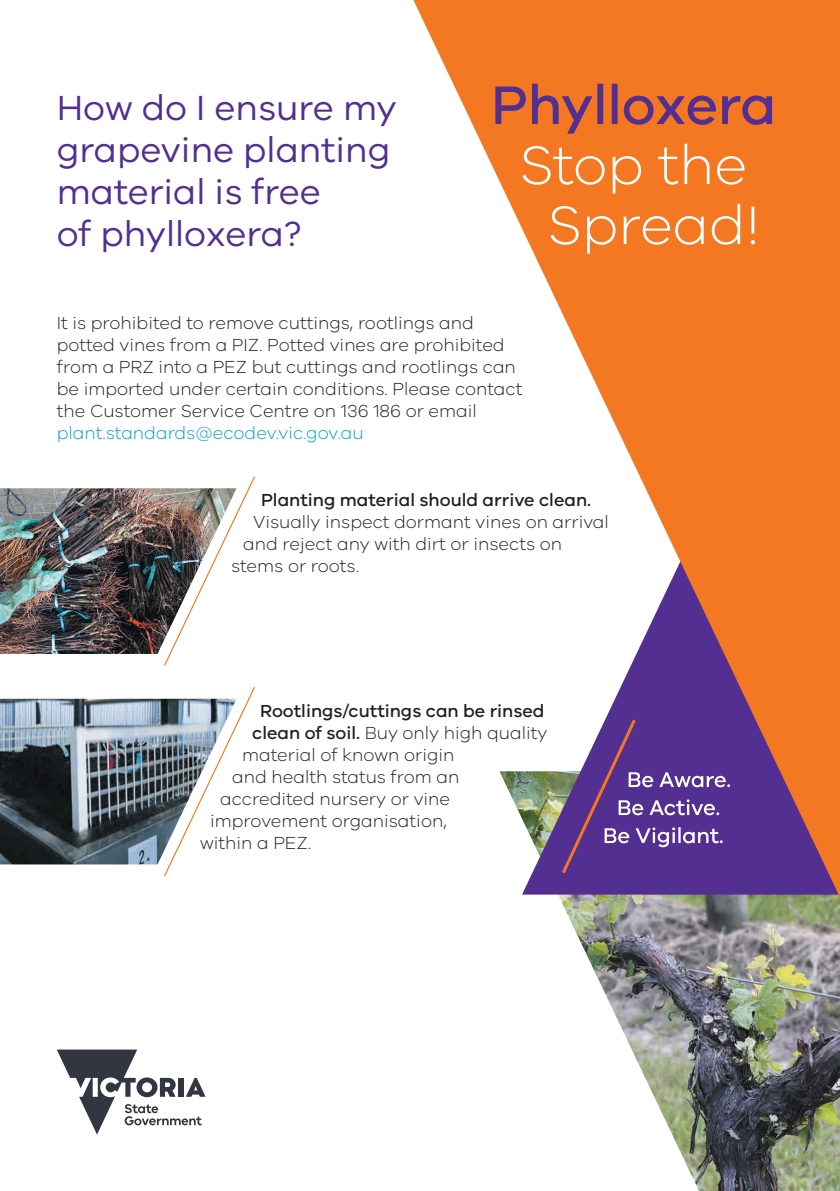
<style>
.page{position:relative;width:840px;height:1191px;background:#fff}
.page>*{position:absolute;margin:0;border:0;box-sizing:border-box;transform-origin:0 0}
.Main_head{font:36px/42px "VIC";color:#522f90}
.body_text{font:300 18px/22px "VIC";color:#231f20}
.body_text-2{font:500 18px "VIC";color:#231f20}
.s1{color:#009fda}
.s2{font-weight:500}
</style>
<div class="page">
<img style="left:559px;top:897px;width:280px;height:294px">
<svg style="left:413px;top:0;width:426px;height:897px"></svg>
<svg style="left:550px;top:204px;width:204px;height:50px;background:#f58a40"></svg>
<svg style="left:522px;top:144px;width:222px;height:50px;background:#f5893f"></svg>
<svg style="left:495px;top:84px;width:276px;height:50px;background:#c8633e"></svg>
<svg style="left:57px;top:1049px;width:148px;height:85px"></svg>
<svg style="left:164px;top:476px;width:91px;height:190px"></svg>
<img style="left:0;top:698px;width:163px;height:166px">
<svg style="left:163px;top:687px;width:92px;height:190px"></svg>
<img style="left:0;top:488px;width:236px;height:166px">
<p class="Main_head" style="left:57px;top:86px;width:341px">How do I ensure my grapevine planting material is free<br>of phylloxera?</p>
<p class="body_text" style="left:57px;top:312px;width:467px">It is prohibited to remove cuttings, rootlings and potted vines from a PIZ. Potted vines are prohibited from a PRZ into a PEZ but cuttings and rootlings can be imported under certain conditions. Please contact the Customer Service Centre on 136 186 or email <span class="s1">plant.standards@ecodev.vic.gov.au</span></p>
<p class="body_text-2" style="left:261px;top:489px;width:331px">Planting material should arrive clean.</p>
<p class="body_text" style="left:253px;top:510px;width:357px">Visually inspect dormant vines on arrival</p>
<p class="body_text" style="left:243px;top:532px;width:320px">and reject any with dirt or insects on</p>
<p class="body_text" style="left:231px;top:554px;width:129px">stems or roots.</p>
<p class="body_text-2" style="left:260px;top:700px;width:286px">Rootlings/cuttings can be rinsed</p>
<p class="body_text" style="left:252px;top:721px;width:296px"><span class="s2">clean of soil.</span> Buy only high quality</p>
<p class="body_text" style="left:242px;top:743px;width:214px">material of known origin</p>
<p class="body_text" style="left:232px;top:765px;width:228px">and health status from an</p>
<p class="body_text" style="left:220px;top:787px;width:231px">accredited nursery or vine</p>
<p class="body_text" style="left:210px;top:809px;width:238px">improvement organisation,</p>
<p class="body_text" style="left:200px;top:831px;width:112px">within a PEZ.</p>
</div>
